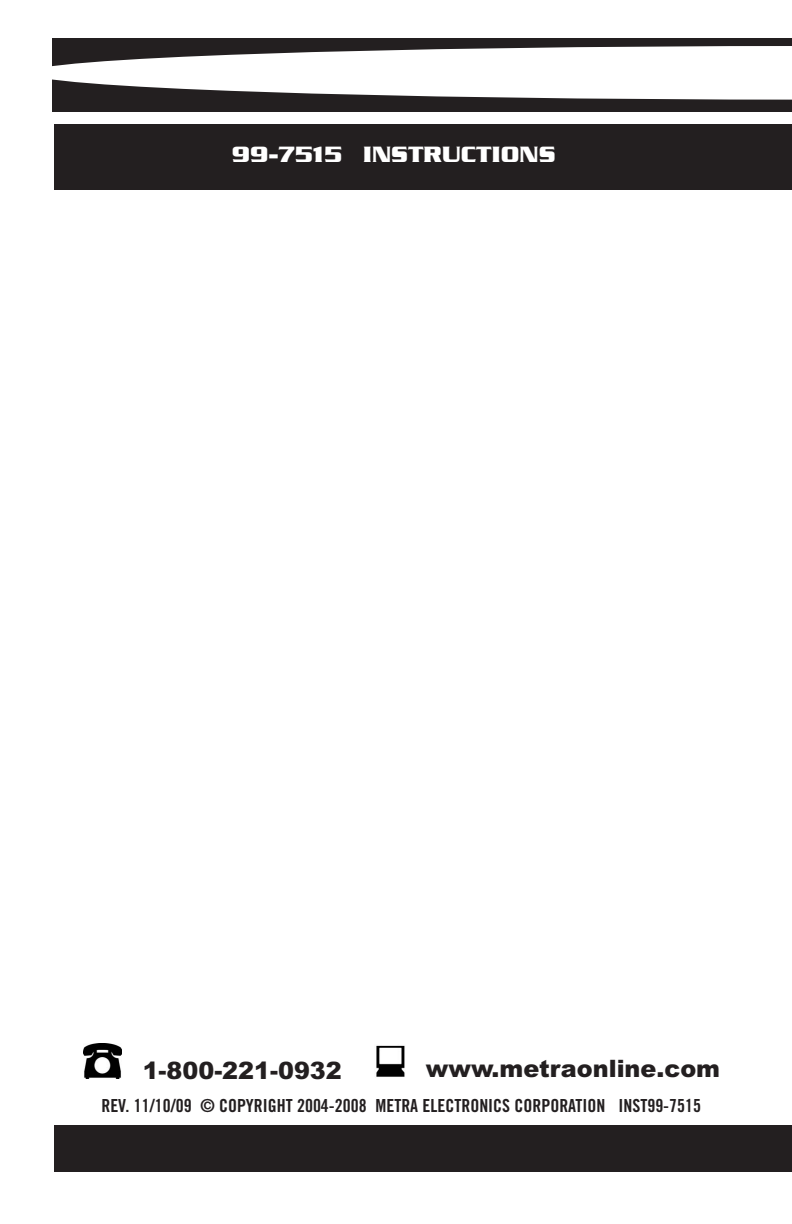
<style>
.page{position:relative;width:792px;height:1224px;background:#fff}
.page>*{position:absolute;margin:0;border:0;box-sizing:border-box;transform-origin:0 0}
.t1{font:900 24px "Arial";color:#231f20}
.t2{font:700 24px "Serpentine";color:#fff}
.t3{font:18px "Trade Gothic Bold Cond Twenty";color:#231f20}
</style>
<div class="page">
<div style="left:54px;top:125px;width:738px;height:65px;background:#231f20"></div>
<div style="left:52px;top:38px;width:740px;height:74px;background:#231f20"></div>
<svg style="left:52px;top:46px;width:740px;height:54px;fill:#fff"></svg>
<div style="left:54px;top:1125px;width:738px;height:47px;background:#231f20"></div>
<img style="left:83px;top:1044px;width:39px;height:34px">
<img style="left:376px;top:1045px;width:29px;height:32px">
<h1 class="t2" style="left:232px;top:146px;width:325px">99-7515 INSTRUCTIONS</h1>
<h1 class="t1" style="left:426px;top:1055px;width:296px">www.metraonline.com</h1>
<h1 class="t1" style="left:143px;top:1057px;width:201px">1-800-221-0932</h1>
<p class="t3" style="left:101px;top:1099px;width:601px">REV. 11/10/09 © COPYRIGHT 2004-2008 METRA ELECTRONICS CORPORATION INST99-7515</p>
</div>
